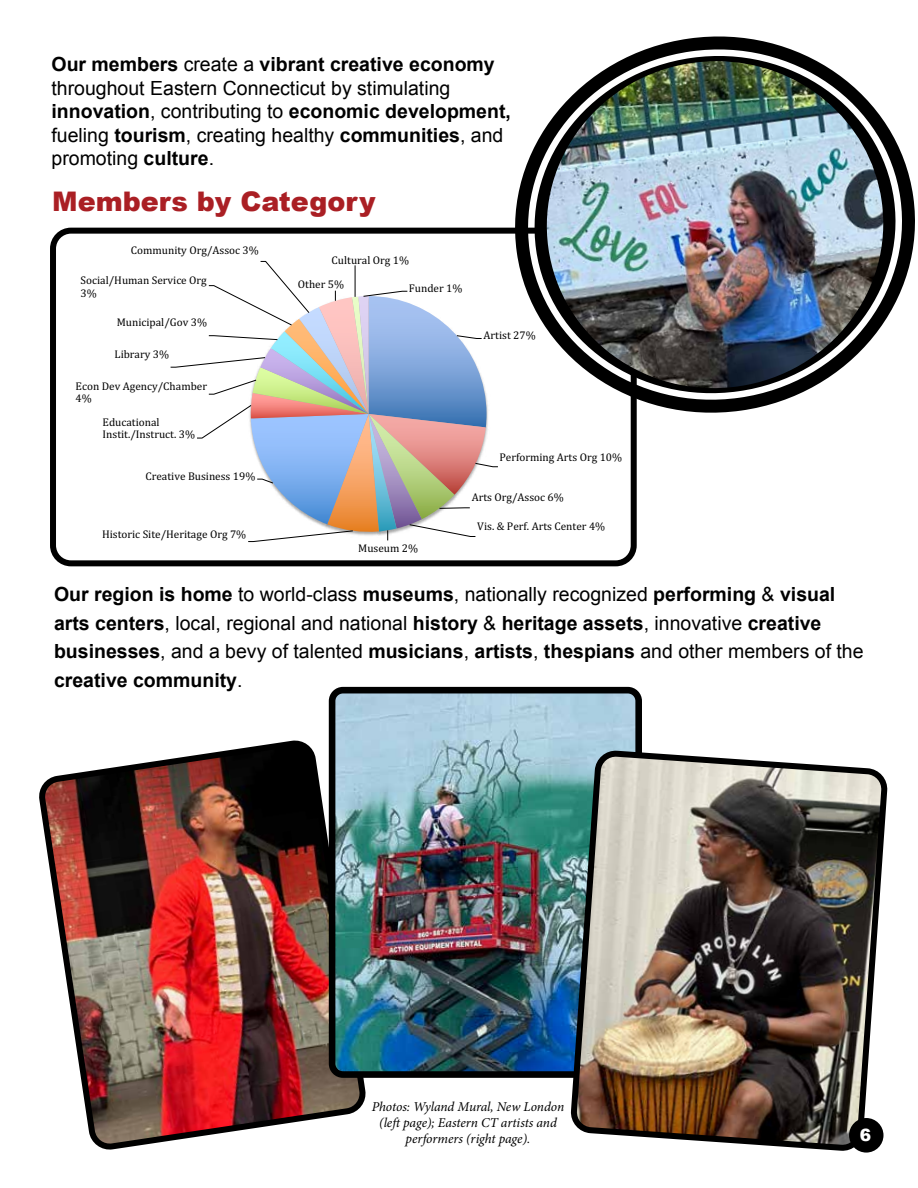
<style>
.page{position:relative;width:918px;height:1188px;background:#fff}
.page>*{position:absolute;margin:0;border:0;box-sizing:border-box;transform-origin:0 0}
.t1{font:900 27px "Arial";color:#aa1f24}
.t2{font:700 19.5px/28.5px "Arial";color:#000}
.t3{font:19.5px/23.4px "Arial";color:#000}
.t4{font:900 16.95px "Arial";color:#fff}
.t5{font:italic 13.5px/16.2px "Minion Pro";letter-spacing:-.005em;color:#000;text-align:center}
.t6{font:11.25px/12.3px "Cambria";color:#000}
.s1{font-weight:700}
.s2{font-weight:400}
</style>
<div class="page">
<svg style="left:57px;top:235px;width:573px;height:324px"></svg>
<div style="left:50px;top:228px;width:587px;height:338px;border:6px solid #000;border-radius:18px"></div>
<img style="left:41px;top:742px;width:323px;height:406px">
<img style="left:337px;top:695px;width:297px;height:375px">
<div style="left:329px;top:687px;width:313px;height:391px;border:7px solid #000;border-radius:11px"></div>
<img style="left:567px;top:747px;width:321px;height:404px">
<div style="left:854px;top:1128px;width:35px;height:34px;background:#fff;border-radius:50%"></div>
<div style="left:849px;top:1118px;width:35px;height:35px;background:#000;border-radius:50%"></div>
<svg style="left:509px;top:36px;width:406px;height:383px"></svg>
<img style="left:536px;top:61px;width:358px;height:338px">
<h2 class="t3" style="left:52px;top:53px;width:461px"><span class="s1">Our members</span> create a <span class="s1">vibrant creative economy </span>throughout Eastern Connecticut by stimulating <span class="s1">innovation</span>, contributing to <span class="s1">economic development, </span>fueling <span class="s1">tourism</span>, creating healthy <span class="s1">communities</span>, and promoting <span class="s1">culture</span>.</h2>
<h1 class="t1" style="left:52px;top:182px;width:325px">Members by Category</h1>
<p class="t6" style="left:131px;top:244px;width:129px">Community Org/Assoc 3%</p>
<p class="t6" style="left:81px;top:274px;width:128px">Social/Human Service Org<br>3%</p>
<p class="t6" style="left:117px;top:316px;width:92px">Municipal/Gov 3%</p>
<p class="t6" style="left:115px;top:348px;width:56px">Library 3%</p>
<p class="t6" style="left:76px;top:380px;width:133px">Econ Dev Agency/Chamber<br>4%</p>
<p class="t6" style="left:103px;top:416px;width:94px">Educational<br>Instit./Instruct. 3%</p>
<p class="t6" style="left:145px;top:470px;width:111px">Creative Business 19%</p>
<p class="t6" style="left:102px;top:528px;width:146px">Historic Site/Heritage Org 7%</p>
<p class="t6" style="left:332px;top:254px;width:79px">Cultural Org 1%</p>
<p class="t6" style="left:298px;top:278px;width:48px">Other 5%</p>
<p class="t6" style="left:409px;top:282px;width:55px">Funder 1%</p>
<p class="t6" style="left:484px;top:329px;width:54px">Artist 27%</p>
<p class="t6" style="left:358px;top:542px;width:61px">Museum 2%</p>
<p class="t6" style="left:500px;top:451px;width:124px">Performing Arts Org 10%</p>
<p class="t6" style="left:472px;top:491px;width:94px">Arts Org/Assoc 6%</p>
<p class="t6" style="left:477px;top:520px;width:129px">Vis. &amp; Perf. Arts Center 4%</p>
<p class="t2" style="left:54px;top:581px;width:811px">Our region is home <span class="s2">to world-class</span> museums<span class="s2">, nationally recognized</span> performing <span class="s2">&amp;</span> visual arts centers<span class="s2">, local, regional and national</span> history <span class="s2">&amp;</span> heritage assets<span class="s2">, innovative</span> creative businesses<span class="s2">, and a bevy of talented</span> musicians<span class="s2">,</span> artists<span class="s2">,</span> thespians <span class="s2">and other members of the </span>creative community<span class="s2">.</span></p>
<p class="t5" style="left:372px;top:1098px;width:194px">Photos: Wyland Mural, New London (left page); Eastern CT artists and performers (right page).</p>
<h3 class="t4" style="left:860px;top:1123px;width:13px">6</h3>
</div>
